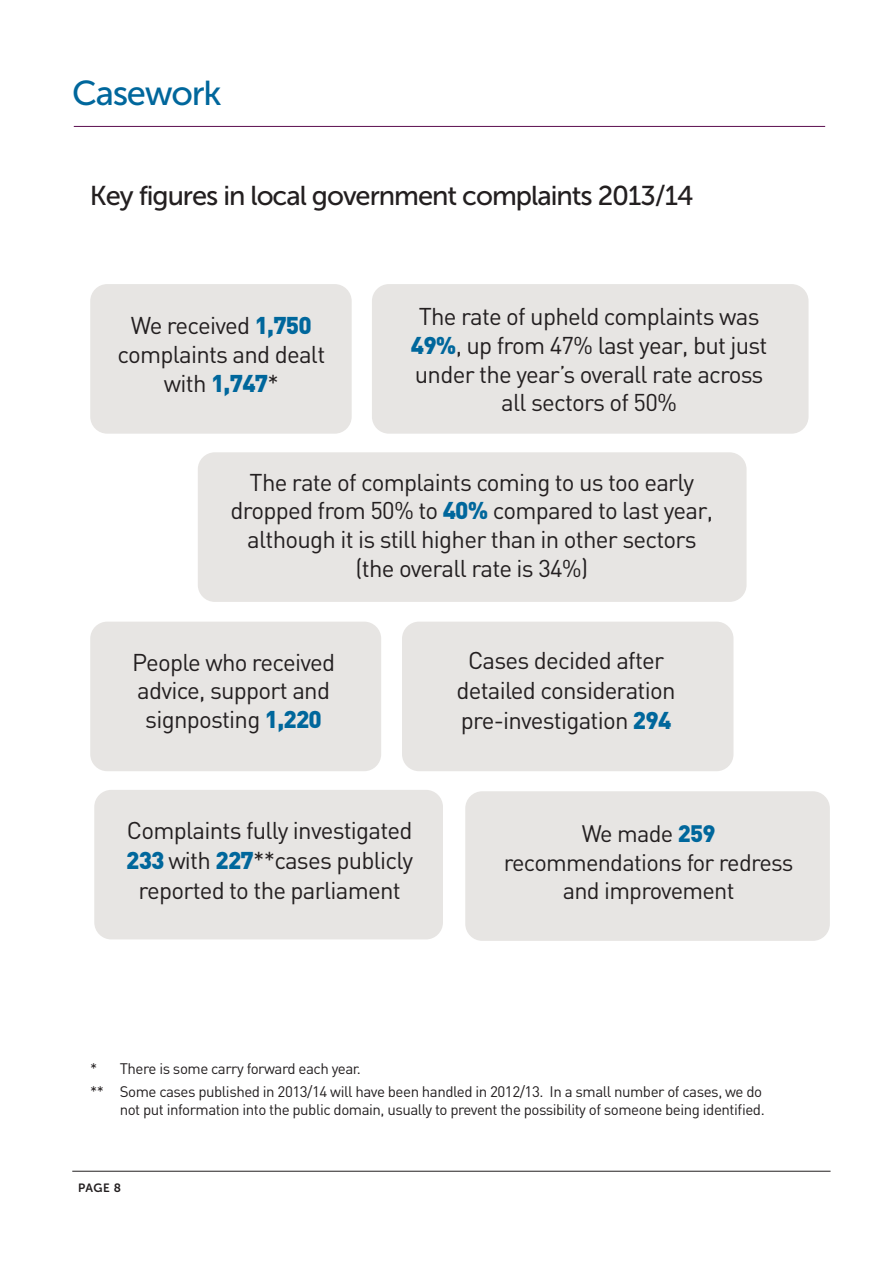
<style>
.page{position:relative;width:893px;height:1263px;background:#fff}
.page>*{position:absolute;margin:0;border:0;box-sizing:border-box;transform-origin:0 0}
.t1{font:34.5px "Museo Sans 500";letter-spacing:-.04em;color:#00679c}
.t2{font:27.15px "Museo Sans 500";letter-spacing:-.04em;color:#231f20}
.t3{font:24px/28.8px "DIN";letter-spacing:-.03em;color:#231f20;text-align:center}
.t4{font:23.55px/28.5px "DIN";letter-spacing:-.03em;color:#231f20;text-align:center}
.t5{font:15.15px/22.4px "DIN";letter-spacing:-.03em;color:#231f20}
.t6{font:12px "Museo Sans Rounded 700";color:#231f20}
.s1{font-weight:900;color:#00679c}
</style>
<div class="page">
<hr style="left:72px;top:1171px;width:758px;height:1px;background:#231f20">
<hr style="left:74px;top:126px;width:751px;height:1px;background:#5b0d4f">
<div style="left:90px;top:284px;width:262px;height:150px;background:#e7e5e3;border-radius:17px"></div>
<div style="left:372px;top:284px;width:436px;height:150px;background:#e7e5e3;border-radius:17px"></div>
<div style="left:198px;top:452px;width:548px;height:150px;background:#e7e5e3;border-radius:17px"></div>
<div style="left:90px;top:622px;width:291px;height:149px;background:#e7e5e3;border-radius:17px"></div>
<div style="left:402px;top:622px;width:331px;height:149px;background:#e7e5e3;border-radius:17px"></div>
<div style="left:465px;top:791px;width:365px;height:150px;background:#e7e5e3;border-radius:17px"></div>
<div style="left:94px;top:790px;width:349px;height:149px;background:#e7e5e3;border-radius:17px"></div>
<h1 class="t1" style="left:72px;top:73px;width:151px">Casework</h1>
<p class="t2" style="left:90px;top:180px;width:605px">Key figures in local government complaints 2013/14</p>
<p class="t3" style="left:117px;top:311px;width:209px">We received <span class="s1">1,750 </span>complaints and dealt with <span class="s1">1,747</span>*</p>
<p class="t3" style="left:411px;top:301px;width:358px">The rate of upheld complaints was<br><span class="s1">49%</span>, up from 47% last year, but just under the year’s overall rate across all sectors of 50%</p>
<p class="t3" style="left:231px;top:467px;width:484px">The rate of complaints coming to us too early dropped from 50% to <span class="s1">40%</span> compared to last year, although it is still higher than in other sectors (the overall rate is 34%)</p>
<p class="t3" style="left:132px;top:647px;width:205px">People who received advice, support and signposting <span class="s1">1,220</span></p>
<p class="t3" style="left:457px;top:645px;width:221px;line-height:30px">Cases decided after detailed consideration pre-investigation <span class="s1">294</span></p>
<p class="t3" style="left:126px;top:814px;width:288px;line-height:30px">Complaints fully investigated<br><span class="s1">233</span> with <span class="s1">227</span>**cases publicly reported to the parliament</p>
<p class="t4" style="left:504px;top:819px;width:291px">We made <span class="s1">259 </span>recommendations for redress and improvement</p>
<p class="t5" style="left:90px;top:1057px;width:674px">* There is some carry forward each year.<br>** Some cases published in 2013/14 will have been handled in 2012/13. In a small number of cases, we do</p>
<p class="t5" style="left:120px;top:1098px;width:647px">not put information into the public domain, usually to prevent the possibility of someone being identified.</p>
<p class="t6" style="left:78px;top:1184px;width:44px">PAGE 8</p>
</div>
